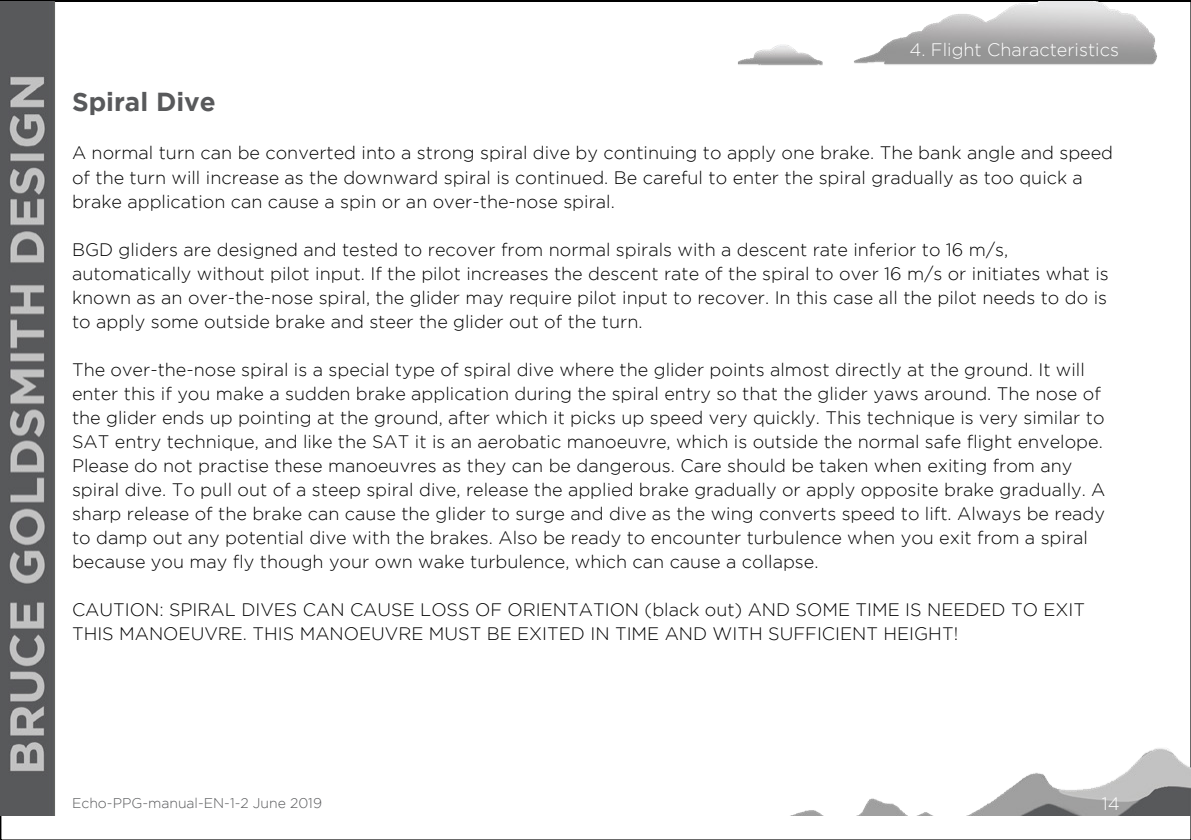
<style>
.page{position:relative;width:1191px;height:840px;background:#fff}
.page>*{position:absolute;margin:0;border:0;box-sizing:border-box;transform-origin:0 0}
.t1{font:700 26px "Gotham";color:#58595b}
.t2{font:300 18px/24px "Gotham";color:#000}
.t3{font:300 18px "Gotham";color:#fff}
.t4{font:300 14px "Gotham";color:#58595b}
</style>
<div class="page">
<img style="left:0;top:1px;width:1191px;height:813px">
<p class="t3" style="left:909px;top:39px;width:211px">4. Flight Characteristics</p>
<h1 class="t1" style="left:72px;top:87px;width:145px">Spiral Dive</h1>
<p class="t2" style="left:72px;top:141px;width:1042px">A normal turn can be converted into a strong spiral dive by continuing to apply one brake. The bank angle and speed of the turn will increase as the downward spiral is continued. Be careful to enter the spiral gradually as too quick a brake application can cause a spin or an over-the-nose spiral.</p>
<p class="t2" style="left:72px;top:237px;width:1038px">BGD gliders are designed and tested to recover from normal spirals with a descent rate inferior to 16 m/s, automatically without pilot input. If the pilot increases the descent rate of the spiral to over 16 m/s or initiates what is known as an over-the-nose spiral, the glider may require pilot input to recover. In this case all the pilot needs to do is to apply some outside brake and steer the glider out of the turn.</p>
<p class="t2" style="left:72px;top:357px;width:1035px">The over-the-nose spiral is a special type of spiral dive where the glider points almost directly at the ground. It will enter this if you make a sudden brake application during the spiral entry so that the glider yaws around. The nose of the glider ends up pointing at the ground, after which it picks up speed very quickly. This technique is very similar to SAT entry technique, and like the SAT it is an aerobatic manoeuvre, which is outside the normal safe flight envelope.<br>Please do not practise these manoeuvres as they can be dangerous. Care should be taken when exiting from any spiral dive. To pull out of a steep spiral dive, release the applied brake gradually or apply opposite brake gradually. A sharp release of the brake can cause the glider to surge and dive as the wing converts speed to lift. Always be ready to damp out any potential dive with the brakes. Also be ready to encounter turbulence when you exit from a spiral because you may fly though your own wake turbulence, which can cause a collapse.</p>
<p class="t2" style="left:72px;top:597px;width:1014px">CAUTION: SPIRAL DIVES CAN CAUSE LOSS OF ORIENTATION (black out) AND SOME TIME IS NEEDED TO EXIT<br>THIS MANOEUVRE. THIS MANOEUVRE MUST BE EXITED IN TIME AND WITH SUFFICIENT HEIGHT!</p>
<p class="t4" style="left:72px;top:795px;width:251px">Echo-PPG-manual-EN-1-2 June 2019</p>
<p class="t3" style="left:1101px;top:793px;width:19px">14</p>
</div>
